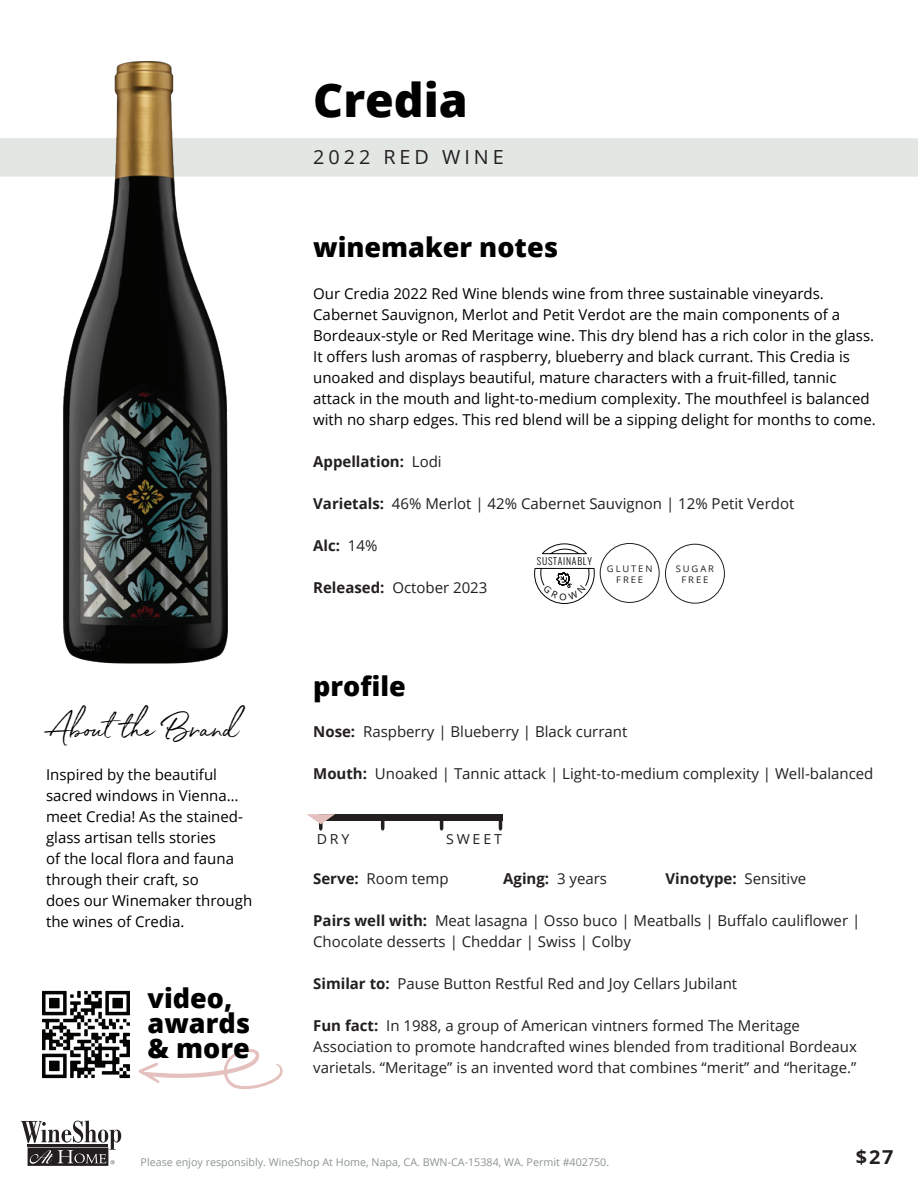
<style>
.page{position:relative;width:918px;height:1188px;background:#fff}
.page>*{position:absolute;margin:0;border:0;box-sizing:border-box;transform-origin:0 0}
.t1{font:800 46.5px "Open Sans";color:#000}
.t2{font:37.65px "White Oleander";color:#000}
.t3{font:800 27px/25px "Open Sans";color:#000}
.t4{font:19.35px "Open Sans";letter-spacing:.2em;color:#231f20}
.t5{font:700 19.2px "Open Sans";color:#231f20}
.t6{font:15px/21px "Open Sans";color:#000}
.t7{font:15px/21px "Open Sans";color:#231f20}
.t8{font:700 15px "Open Sans";color:#231f20}
.t9{font:13.8px "Open Sans";letter-spacing:.2em;color:#231f20}
.t10{font:10.65px "Open Sans";color:#8e9496}
.t11{font:300 9.75px "Oswald";letter-spacing:.075em;color:#050504}
.t12{font:9.15px/11.2px "Open Sans";letter-spacing:.2em;color:#231f20;text-align:center}
.s1{font-weight:400}
.s2{font-weight:700}
</style>
<div class="page">
<div style="left:0;top:138px;width:918px;height:39px;background:#e3e7e4"></div>
<img style="left:16px;top:61px;width:257px;height:603px">
<svg style="left:21px;top:1121px;width:100px;height:45px"></svg>
<hr style="left:28px;top:1144px;width:80px;height:2px;background:#231f20">
<svg style="left:499px;top:821px;width:3px;height:10px"></svg>
<svg style="left:440px;top:821px;width:3px;height:10px"></svg>
<svg style="left:381px;top:821px;width:3px;height:10px"></svg>
<div style="left:319px;top:814px;width:183px;height:7px;background:#231f20"></div>
<img style="left:42px;top:990px;width:88px;height:89px">
<svg style="left:138px;top:1049px;width:145px;height:40px"></svg>
<svg style="left:307px;top:814px;width:28px;height:17px"></svg>
<div style="left:665px;top:544px;width:60px;height:60px;border:1px solid #231f20;border-radius:50%"></div>
<div style="left:600px;top:543px;width:60px;height:60px;border:1px solid #231f20;border-radius:50%"></div>
<svg style="left:534px;top:544px;width:60px;height:60px"></svg>
<h1 class="t1" style="left:313px;top:65px;width:156px">Credia</h1>
<p class="t4" style="left:313px;top:144px;width:192px">2022 RED WINE</p>
<h3 class="t3" style="left:313px;top:234px;width:246px">winemaker notes</h3>
<p class="t6" style="left:313px;top:282px;width:564px">Our Credia 2022 Red Wine blends wine from three sustainable vineyards.<br>Cabernet Sauvignon, Merlot and Petit Verdot are the main components of a Bordeaux-style or Red Meritage wine. This dry blend has a rich color in the glass.<br>It offers lush aromas of raspberry, blueberry and black currant. This Credia is unoaked and displays beautiful, mature characters with a fruit-filled, tannic attack in the mouth and light-to-medium complexity. The mouthfeel is balanced with no sharp edges. This red blend will be a sipping delight for months to come.</p>
<p class="t8" style="left:313px;top:451px;width:130px">Appellation: <span class="s1">Lodi</span></p>
<p class="t7" style="left:313px;top:492px;width:483px"><span class="s2">Varietals:</span> 46% Merlot | 42% Cabernet Sauvignon | 12% Petit Verdot</p>
<p class="t8" style="left:313px;top:535px;width:66px">Alc: <span class="s1">14%</span></p>
<p class="t7" style="left:313px;top:576px;width:176px"><span class="s2">Released:</span> October 2023</p>
<p class="t11" style="left:537px;top:555px;width:57px">SUSTAINABLY</p>
<p class="t12" style="left:607px;top:563px;width:47px">GLUTEN<br>FREE</p>
<p class="t12" style="left:676px;top:563px;width:40px">SUGAR<br>FREE</p>
<h2 class="t2" style="left:46px;top:701px;width:193px">About the Brand</h2>
<p class="t6" style="left:46px;top:764px;width:208px">Inspired by the beautiful sacred windows in Vienna… meet Credia! As the stained&shy;glass artisan tells stories<br>of the local flora and fauna through their craft, so<br>does our Winemaker through the wines of Credia.</p>
<h3 class="t3" style="left:148px;top:984px;width:104px">video, awards &amp; more</h3>
<h3 class="t3" style="left:313px;top:672px;width:94px">profile</h3>
<p class="t7" style="left:313px;top:721px;width:316px"><span class="s2">Nose:</span> Raspberry | Blueberry | Black currant</p>
<p class="t7" style="left:313px;top:763px;width:562px"><span class="s2">Mouth:</span> Unoaked | Tannic attack | Light-to-medium complexity | Well-balanced</p>
<p class="t9" style="left:317px;top:829px;width:34px">DRY</p>
<p class="t9" style="left:446px;top:829px;width:57px">SWEET</p>
<p class="t7" style="left:313px;top:868px;width:137px"><span class="s2">Serve:</span> Room temp</p>
<p class="t8" style="left:503px;top:868px;width:105px">Aging: <span class="s1">3 years</span></p>
<p class="t8" style="left:666px;top:868px;width:142px">Vinotype: <span class="s1">Sensitive</span></p>
<p class="t7" style="left:313px;top:910px;width:549px"><span class="s2">Pairs well with:</span> Meat lasagna | Osso buco | Meatballs | Buffalo cauliflower |<br>Chocolate desserts | Cheddar | Swiss | Colby</p>
<p class="t7" style="left:313px;top:973px;width:426px"><span class="s2">Similar to:</span> Pause Button Restful Red and Joy Cellars Jubilant</p>
<p class="t7" style="left:313px;top:1015px;width:545px"><span class="s2">Fun fact:</span> In 1988, a group of American vintners formed The Meritage<br>Association to promote handcrafted wines blended from traditional Bordeaux varietals. “Meritage” is an invented word that combines “merit” and “heritage.”</p>
<p class="t10" style="left:141px;top:1154px;width:470px">Please enjoy responsibly. WineShop At Home, Napa, CA. BWN-CA-15384, WA. Permit #402750.</p>
<p class="t5" style="left:856px;top:1144px;width:39px">$27</p>
</div>
